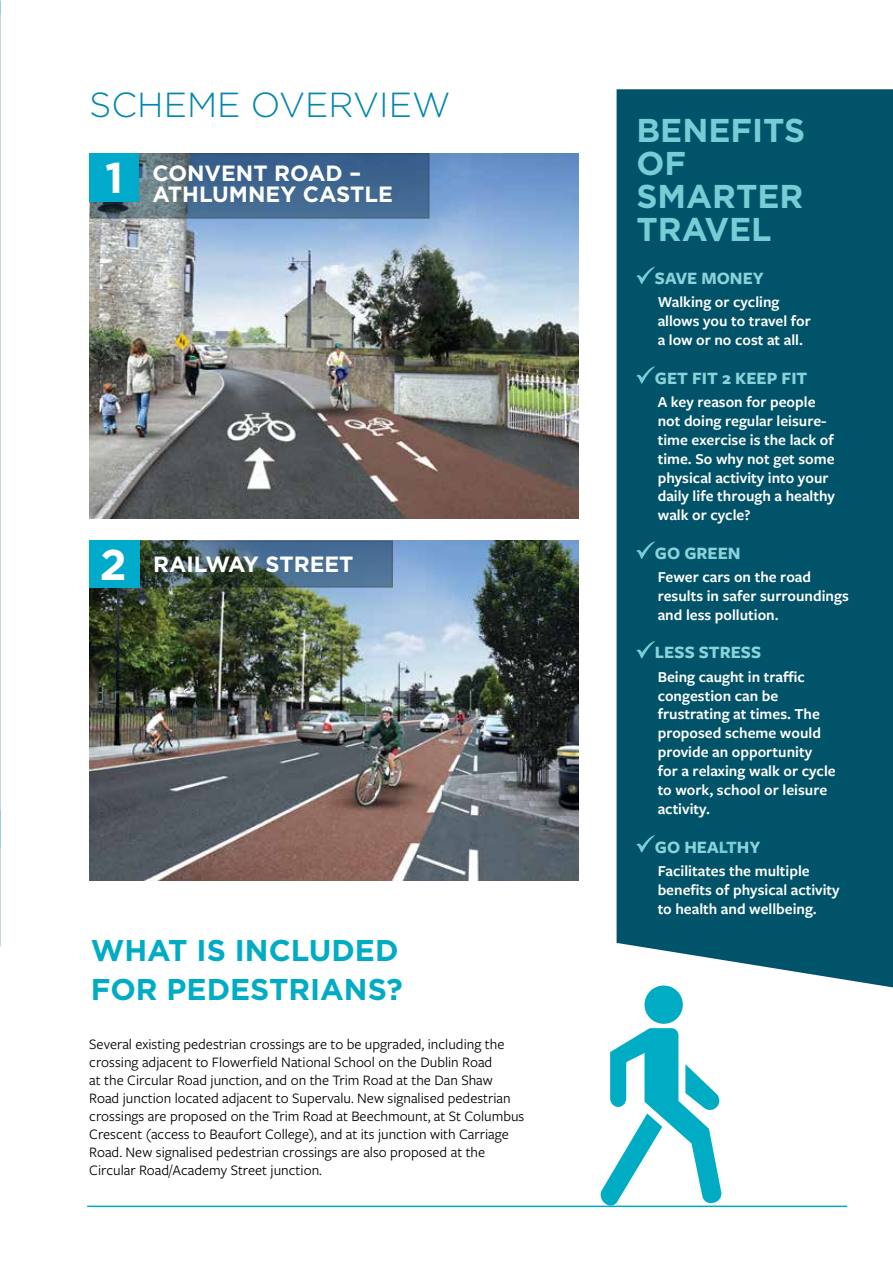
<style>
.page{position:relative;width:893px;height:1263px;background:#fff}
.page>*{position:absolute;margin:0;border:0;box-sizing:border-box;transform-origin:0 0}
.t1{font:700 43.05px "Gotham";color:#fff}
.t2{font:300 34.8px "Gotham";color:#0087ac}
.t3{font:700 33px/33px "Gotham";color:#77cdd6}
.t4{font:700 30px/39px "Gotham";color:#00acc4}
.t5{font:700 22.05px/21px "Gotham";color:#fff}
.t6{font:700 18px "Freight Sans Pro";color:#8bd3db}
.t7{font:600 15.75px/18.9px "Freight Sans Pro";color:#fff}
.t8{font:15px/18px "Freight Sans Pro";color:#000}
.s1{color:#77cdd6}
</style>
<div class="page">
<div style="left:617px;top:89px;width:276px;height:898px;background:#005369"></div>
<div style="left:644px;top:985px;width:39px;height:39px;background:#00acc4;border-radius:50%"></div>
<svg style="left:600px;top:1028px;width:122px;height:177px"></svg>
<svg style="left:0;top:0;width:1px;height:947px"></svg>
<img style="left:89px;top:153px;width:489px;height:366px">
<img style="left:89px;top:540px;width:489px;height:340px">
<svg style="left:92px;top:155px;width:335px;height:62px;background:#46698b"></svg>
<div style="left:89px;top:153px;width:50px;height:49px;background:#00aaca"></div>
<svg style="left:141px;top:542px;width:250px;height:44px;background:#415e6e"></svg>
<div style="left:139px;top:540px;width:254px;height:48px;border:1px solid #000"></div>
<hr style="left:87px;top:1205px;width:760px;height:2px;background:#00aaca">
<svg style="left:636px;top:267px;width:19px;height:17px"></svg>
<svg style="left:636px;top:366px;width:19px;height:18px"></svg>
<svg style="left:636px;top:541px;width:19px;height:18px"></svg>
<svg style="left:636px;top:641px;width:19px;height:17px"></svg>
<svg style="left:636px;top:835px;width:19px;height:17px"></svg>
<div style="left:89px;top:540px;width:50px;height:48px;background:#00aaca"></div>
<h2 class="t2" style="left:89px;top:83px;width:363px">SCHEME OVERVIEW</h2>
<h1 class="t1" style="left:105px;top:149px;width:20px">1</h1>
<h3 class="t5" style="left:152px;top:163px;width:242px">CONVENT ROAD –<br>ATHLUMNEY CASTLE</h3>
<h1 class="t1" style="left:100px;top:536px;width:28px">2</h1>
<h3 class="t5" style="left:153px;top:554px;width:202px">RAILWAY STREET</h3>
<h3 class="t4" style="left:91px;top:930px;width:314px">WHAT IS INCLUDED<br>FOR PEDESTRIANS?</h3>
<p class="t8" style="left:89px;top:1034px;width:437px">Several existing pedestrian crossings are to be upgraded, including the crossing adjacent to Flowerfield National School on the Dublin Road<br>at the Circular Road junction, and on the Trim Road at the Dan Shaw Road junction located adjacent to Supervalu. New signalised pedestrian crossings are proposed on the Trim Road at Beechmount, at St Columbus Crescent (access to Beaufort College), and at its junction with Carriage Road. New signalised pedestrian crossings are also proposed at the Circular Road/Academy Street junction.</p>
<h3 class="t3" style="left:636px;top:114px;width:170px">BENEFITS<br>OF<br>SMARTER<br>TRAVEL</h3>
<p class="t6" style="left:655px;top:266px;width:110px">SAVE MONEY</p>
<p class="t7" style="left:658px;top:292px;width:155px">Walking or cycling allows you to travel for a low or no cost at all.</p>
<p class="t6" style="left:655px;top:365px;width:154px">GET FIT 2 KEEP FIT</p>
<p class="t7" style="left:658px;top:392px;width:179px">A key reason for people not doing regular leisure&shy;time exercise is the lack of time. So why not get some physical activity into your daily life through a healthy walk or cycle?</p>
<p class="t6" style="left:655px;top:541px;width:87px">GO GREEN</p>
<p class="t7" style="left:658px;top:567px;width:193px">Fewer cars on the road results in safer surroundings and less pollution.</p>
<p class="t6" style="left:655px;top:640px;width:108px">LESS STRESS</p>
<p class="t7" style="left:658px;top:666px;width:180px">Being caught in traffic congestion can be frustrating at times. The proposed scheme would provide an opportunity for a relaxing walk or cycle to work, school or leisure activity.</p>
<p class="t6" style="left:655px;top:834px;width:107px">GO HEA<span class="s1">LT</span>HY</p>
<p class="t7" style="left:658px;top:860px;width:184px">Facilitates the multiple benefits of physical activity to health and wellbeing.</p>
</div>
